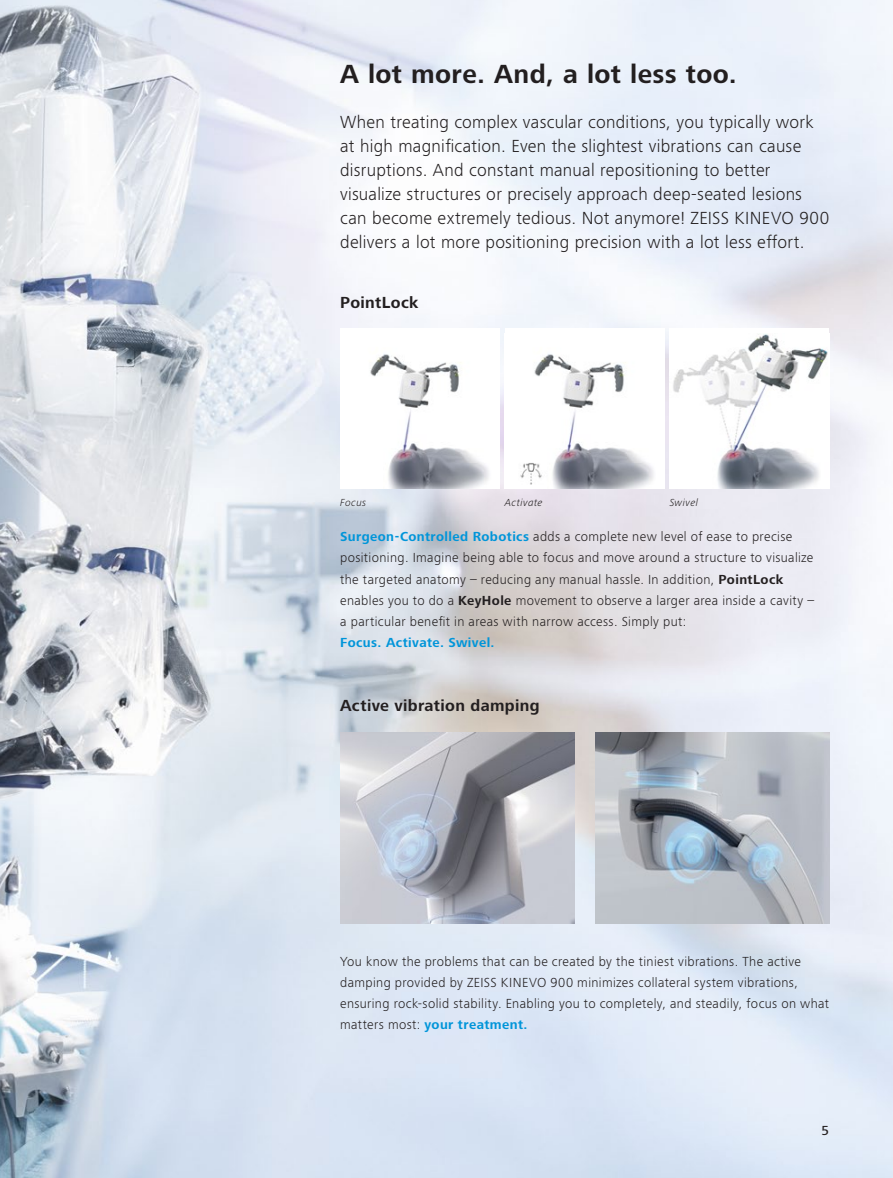
<style>
.page{position:relative;width:893px;height:1178px;background:#fff}
.page>*{position:absolute;margin:0;border:0;box-sizing:border-box;transform-origin:0 0}
.t1{font:700 27px "ZEISS Frutiger Next W1 G";letter-spacing:.015em;color:#231f20}
.t2{font:300 18px/24px "ZEISS Frutiger Next W1 G";letter-spacing:.015em;color:#231f20}
.t3{font:700 16.5px "ZEISS Frutiger Next W1 G";letter-spacing:.02em;color:#231f20}
.t4{font:300 13.5px/21.1px "ZEISS Frutiger Next W1 G";letter-spacing:.025em;color:#231f20}
.t5{font:700 13.5px "ZEISS Frutiger Next W1 G";letter-spacing:.03em;color:#0095d9}
.t6{font:500 13.5px "ZEISS Frutiger Next W1 G";color:#231f20}
.t7{font:italic 300 10.5px "ZEISS Frutiger Next W1 G";letter-spacing:.04em;color:#231f20}
.s1{font-weight:700;color:#0095d9}
.s2{font-weight:700}
</style>
<div class="page">
<img style="left:0;top:0;width:893px;height:1178px">
<img style="left:340px;top:732px;width:234px;height:191px">
<img style="left:595px;top:732px;width:234px;height:191px">
<div style="left:505px;top:329px;width:159px;height:159px;background:#fff"></div>
<img style="left:520px;top:354px;width:134px;height:134px">
<div style="left:670px;top:329px;width:159px;height:159px;background:#fff"></div>
<img style="left:673px;top:334px;width:155px;height:154px">
<div style="left:340px;top:329px;width:160px;height:159px;background:#fff"></div>
<img style="left:370px;top:354px;width:119px;height:134px">
<h1 class="t1" style="left:340px;top:55px;width:398px">A lot more. And, a lot less too.</h1>
<p class="t2" style="left:340px;top:110px;width:490px">When treating complex vascular conditions, you typically work at high magnification. Even the slightest vibrations can cause disruptions. And constant manual repositioning to better visualize structures or precisely approach deep-seated lesions can become extremely tedious. Not anymore! ZEISS KINEVO 900 delivers a lot more positioning precision with a lot less effort.</p>
<p class="t3" style="left:340px;top:290px;width:80px">PointLock</p>
<p class="t7" style="left:340px;top:495px;width:27px">Focus</p>
<p class="t7" style="left:505px;top:495px;width:39px">Activate</p>
<p class="t7" style="left:670px;top:495px;width:30px">Swivel</p>
<p class="t4" style="left:340px;top:525px;width:475px"><span class="s1">Surgeon-Controlled Robotics</span> adds a complete new level of ease to precise positioning. Imagine being able to focus and move around a structure to visualize the targeted anatomy – reducing any manual hassle. In addition, <span class="s2">PointLock </span>enables you to do a <span class="s2">KeyHole</span> movement to observe a larger area inside a cavity – a particular benefit in areas with narrow access. Simply put:</p>
<p class="t5" style="left:340px;top:633px;width:156px">Focus. Activate. Swivel.</p>
<p class="t3" style="left:340px;top:694px;width:201px">Active vibration damping</p>
<p class="t4" style="left:340px;top:950px;width:490px">You know the problems that can be created by the tiniest vibrations. The active damping provided by ZEISS KINEVO 900 minimizes collateral system vibrations, ensuring rock-solid stability. Enabling you to completely, and steadily, focus on what matters most: <span class="s1">your treatment.</span></p>
<p class="t6" style="left:822px;top:1121px;width:9px">5</p>
</div>
